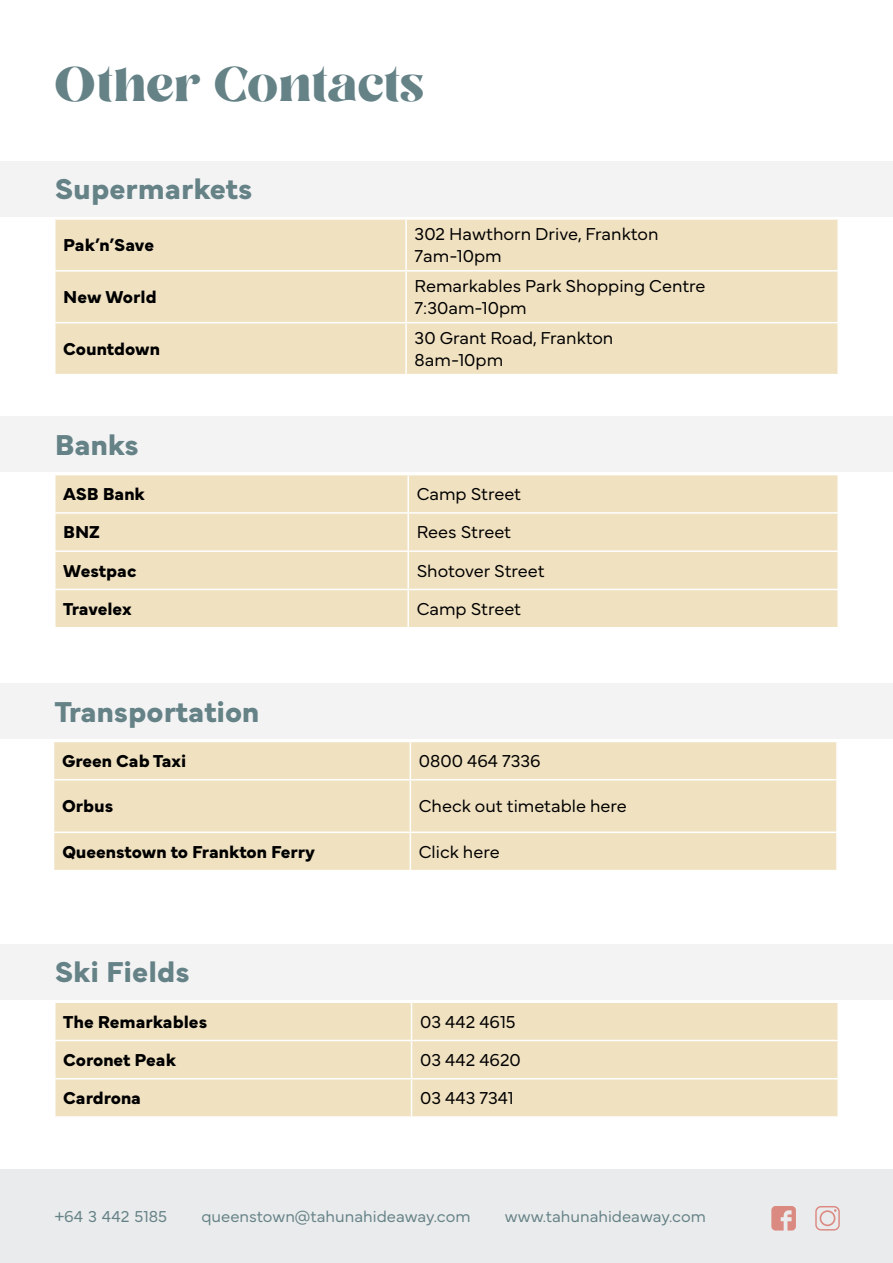
<style>
.page{position:relative;width:893px;height:1263px;background:#fff}
.page>*{position:absolute;margin:0;border:0;box-sizing:border-box;transform-origin:0 0}
.t1{font:700 48px "Losta Masta";letter-spacing:.005em;color:#658287}
.t2{font:700 30px "Mundial";color:#658287}
.t3{font:300 18px/22.5px "Mundial";color:#000}
.t4{font:700 18px "Mundial";color:#000}
.t5{font:300 16.5px "Mundial";color:#658287}
</style>
<div class="page">
<div style="left:0;top:1170px;width:893px;height:93px;background:#eaebec"></div>
<svg style="left:771px;top:1206px;width:25px;height:24px"></svg>
<svg style="left:815px;top:1206px;width:25px;height:24px"></svg>
<div style="left:56px;top:220px;width:781px;height:154px;background:#f0e1c1"></div>
<hr style="left:405px;top:220px;width:2px;height:50px;background:#fff">
<hr style="left:54px;top:270px;width:352px;height:2px;background:#fff">
<hr style="left:406px;top:270px;width:433px;height:2px;background:#fff">
<hr style="left:405px;top:272px;width:2px;height:50px;background:#fff">
<hr style="left:54px;top:322px;width:352px;height:1px;background:#fff">
<hr style="left:406px;top:322px;width:433px;height:1px;background:#fff">
<hr style="left:405px;top:323px;width:2px;height:51px;background:#fff">
<div style="left:56px;top:475px;width:781px;height:152px;background:#f0e1c1"></div>
<hr style="left:407px;top:475px;width:2px;height:37px;background:#fff">
<hr style="left:54px;top:512px;width:354px;height:2px;background:#fff">
<hr style="left:408px;top:512px;width:431px;height:2px;background:#fff">
<hr style="left:407px;top:514px;width:2px;height:36px;background:#fff">
<hr style="left:54px;top:550px;width:354px;height:2px;background:#fff">
<hr style="left:408px;top:550px;width:431px;height:2px;background:#fff">
<hr style="left:407px;top:552px;width:2px;height:37px;background:#fff">
<hr style="left:54px;top:589px;width:354px;height:1px;background:#fff">
<hr style="left:408px;top:589px;width:431px;height:1px;background:#fff">
<hr style="left:407px;top:590px;width:2px;height:37px;background:#fff">
<div style="left:54px;top:742px;width:782px;height:128px;background:#f0e1c1"></div>
<hr style="left:410px;top:742px;width:1px;height:37px;background:#fff">
<hr style="left:53px;top:779px;width:357px;height:1px;background:#fff">
<hr style="left:410px;top:779px;width:428px;height:1px;background:#fff">
<hr style="left:410px;top:780px;width:1px;height:51px;background:#fff">
<hr style="left:53px;top:831px;width:357px;height:2px;background:#fff">
<hr style="left:410px;top:831px;width:428px;height:2px;background:#fff">
<hr style="left:410px;top:833px;width:1px;height:37px;background:#fff">
<div style="left:56px;top:1003px;width:781px;height:113px;background:#f0e1c1"></div>
<hr style="left:411px;top:1003px;width:1px;height:37px;background:#fff">
<hr style="left:54px;top:1040px;width:358px;height:1px;background:#fff">
<hr style="left:412px;top:1040px;width:427px;height:1px;background:#fff">
<hr style="left:411px;top:1041px;width:1px;height:37px;background:#fff">
<hr style="left:54px;top:1078px;width:358px;height:1px;background:#fff">
<hr style="left:412px;top:1078px;width:427px;height:1px;background:#fff">
<hr style="left:411px;top:1079px;width:1px;height:37px;background:#fff">
<div style="left:0;top:161px;width:893px;height:56px;background:#f3f3f4"></div>
<div style="left:0;top:416px;width:893px;height:56px;background:#f3f3f4"></div>
<div style="left:0;top:944px;width:893px;height:56px;background:#f3f3f4"></div>
<div style="left:0;top:683px;width:893px;height:56px;background:#f3f3f4"></div>
<h1 class="t1" style="left:55px;top:55px;width:371px">Other Contacts</h1>
<h2 class="t2" style="left:55px;top:165px;width:199px">Supermarkets</h2>
<p class="t4" style="left:63px;top:231px;width:92px">Pak’n’Save</p>
<p class="t3" style="left:415px;top:221px;width:245px">302 Hawthorn Drive, Frankton<br>7am-10pm</p>
<p class="t4" style="left:63px;top:283px;width:95px">New World</p>
<p class="t3" style="left:415px;top:273px;width:292px">Remarkables Park Shopping Centre<br>7:30am-10pm</p>
<p class="t4" style="left:63px;top:335px;width:98px">Countdown</p>
<p class="t3" style="left:415px;top:324px;width:200px">30 Grant Road, Frankton<br>8am-10pm</p>
<h2 class="t2" style="left:55px;top:421px;width:86px">Banks</h2>
<p class="t4" style="left:63px;top:480px;width:83px">ASB Bank</p>
<p class="t3" style="left:417px;top:481px;width:106px">Camp Street</p>
<p class="t4" style="left:63px;top:518px;width:38px">BNZ</p>
<p class="t3" style="left:417px;top:519px;width:96px">Rees Street</p>
<p class="t4" style="left:63px;top:556px;width:75px">Westpac</p>
<p class="t3" style="left:417px;top:557px;width:129px">Shotover Street</p>
<p class="t4" style="left:63px;top:595px;width:70px">Travelex</p>
<p class="t3" style="left:417px;top:596px;width:106px">Camp Street</p>
<h2 class="t2" style="left:55px;top:688px;width:206px">Transportation</h2>
<p class="t4" style="left:62px;top:747px;width:126px">Green Cab Taxi</p>
<p class="t3" style="left:419px;top:748px;width:123px">0800 464 7336</p>
<p class="t4" style="left:62px;top:792px;width:53px">Orbus</p>
<p class="t3" style="left:419px;top:793px;width:210px">Check out timetable here</p>
<p class="t4" style="left:62px;top:837px;width:255px">Queenstown to Frankton Ferry</p>
<p class="t3" style="left:419px;top:838px;width:82px">Click here</p>
<h2 class="t2" style="left:55px;top:949px;width:136px">Ski Fields</h2>
<p class="t4" style="left:63px;top:1007px;width:146px">The Remarkables</p>
<p class="t3" style="left:420px;top:1008px;width:97px">03 442 4615</p>
<p class="t4" style="left:63px;top:1046px;width:114px">Coronet Peak</p>
<p class="t3" style="left:420px;top:1047px;width:102px">03 442 4620</p>
<p class="t4" style="left:63px;top:1084px;width:79px">Cardrona</p>
<p class="t3" style="left:420px;top:1085px;width:95px">03 443 7341</p>
<p class="t5" style="left:55px;top:1203px;width:114px">+64 3 442 5185</p>
<p class="t5" style="left:201px;top:1203px;width:271px">queenstown@tahunahideaway.com</p>
<p class="t5" style="left:505px;top:1203px;width:202px">www.tahunahideaway.com</p>
</div>
